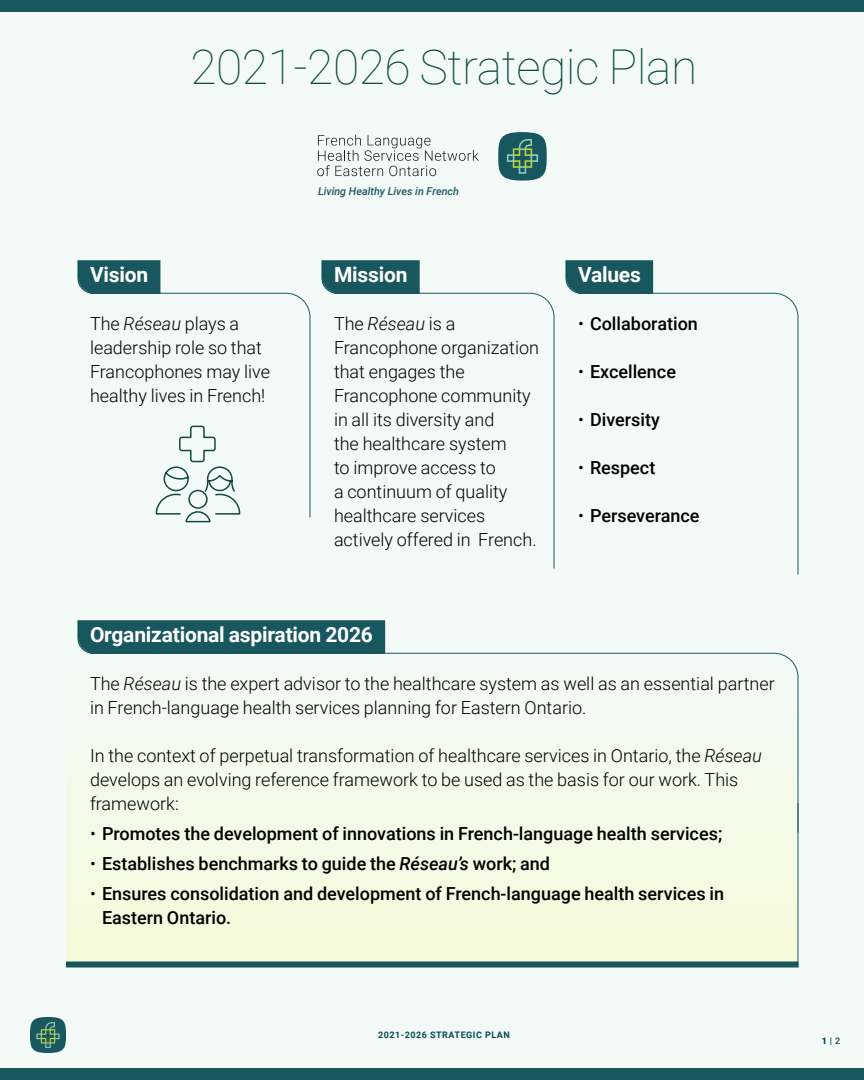
<style>
.page{position:relative;width:864px;height:1080px;background:#f3faf8}
.page>*{position:absolute;margin:0;border:0;box-sizing:border-box;transform-origin:0 0}
.Titre_H1{font:100 48px "Roboto";letter-spacing:-.01em;color:#0f4b41}
.Titre_H2{font:700 21px "Roboto";letter-spacing:-.01em;color:#fff}
.Texte_Paragraph_Bord{font:300 18px/24px "Roboto";color:#000}
.t1{font:500 18px/24px "Roboto";color:#000}
.t2{font:italic 500 10.8px "Roboto";color:#1a5860}
.t3{font:700 9px "Roboto";letter-spacing:.06em;color:#024951}
.t4{font:900 9px "Roboto";color:#024951}
.s1{font-style:italic}
.s2{font-weight:300}
.s3{font-weight:700}
.s4{font-weight:500}
</style>
<div class="page">
<div style="left:0;top:0;width:864px;height:12px;background:#19575f"></div>
<div style="left:0;top:1068px;width:864px;height:12px;background:#19575f"></div>
<div style="left:30px;top:1017px;width:36px;height:36px;background:#1a5860;border-radius:17px"></div>
<svg style="left:36px;top:1022px;width:24px;height:26px"></svg>
<div style="left:66px;top:758px;width:732px;height:204px;background:#f5fae0"></div>
<div style="left:498px;top:132px;width:49px;height:49px;background:#195760;border-radius:23px"></div>
<svg style="left:507px;top:139px;width:31px;height:35px"></svg>
<svg style="left:317px;top:135px;width:162px;height:41px"></svg>
<svg style="left:77px;top:260px;width:84px;height:34px;background:#215d65"></svg>
<svg style="left:89px;top:292px;width:222px;height:226px"></svg>
<svg style="left:321px;top:260px;width:99px;height:34px;background:#205c63"></svg>
<svg style="left:333px;top:292px;width:222px;height:277px"></svg>
<svg style="left:565px;top:260px;width:89px;height:34px;background:#225d65"></svg>
<svg style="left:577px;top:292px;width:222px;height:283px"></svg>
<svg style="left:155px;top:425px;width:86px;height:98px"></svg>
<div style="left:77px;top:620px;width:309px;height:34px;background:#19575f"></div>
<div style="left:89px;top:652px;width:710px;height:181px;background:#f3faef"></div>
<hr style="left:798px;top:803px;width:1px;height:165px;background:#19575f">
<div style="left:66px;top:962px;width:732px;height:6px;background:#19575f"></div>
<h1 class="Titre_H1" style="left:190px;top:33px;width:508px">2021-2026 Strategic Plan</h1>
<h2 class="Titre_H2" style="left:90px;top:260px;width:60px">Vision</h2>
<p class="Texte_Paragraph_Bord" style="left:90px;top:311px;width:182px">The <span class="s1">Réseau</span> plays a leadership role so that<br>Francophones may live healthy lives in French!</p>
<p class="t2" style="left:318px;top:184px;width:143px">Living Healthy Lives in French</p>
<h2 class="Titre_H2" style="left:334px;top:260px;width:75px">Mission</h2>
<p class="Texte_Paragraph_Bord" style="left:334px;top:311px;width:207px">The <span class="s1">Réseau</span> is a<br>Francophone organization that engages the<br>Francophone community in all its diversity and<br>the healthcare system<br>to improve access to<br>a continuum of quality healthcare services actively offered in French.</p>
<h2 class="Titre_H2" style="left:578px;top:260px;width:64px">Values</h2>
<p class="t1" style="left:578px;top:311px;width:121px"><span class="s2">•</span> Collaboration</p>
<p class="t1" style="left:578px;top:359px;width:100px"><span class="s2">•</span> Excellence</p>
<p class="t1" style="left:578px;top:407px;width:83px"><span class="s2">•</span> Diversity</p>
<p class="t1" style="left:578px;top:455px;width:79px"><span class="s2">•</span> Respect</p>
<p class="t1" style="left:578px;top:503px;width:123px"><span class="s2">•</span> Perseverance</p>
<h2 class="Titre_H2" style="left:90px;top:620px;width:284px">Organizational aspiration 2026</h2>
<p class="Texte_Paragraph_Bord" style="left:90px;top:671px;width:686px">The <span class="s1">Réseau</span> is the expert advisor to the healthcare system as well as an essential partner in French-language health services planning for Eastern Ontario.</p>
<p class="Texte_Paragraph_Bord" style="left:90px;top:743px;width:673px">In the context of perpetual transformation of healthcare services in Ontario, the <span class="s1">Réseau </span>develops an evolving reference framework to be used as the basis for our work. This framework:</p>
<p class="t1" style="left:90px;top:821px;width:634px"><span class="s2">•</span> Promotes the development of innovations in French-language health services;</p>
<p class="t1" style="left:90px;top:851px;width:462px"><span class="s2">•</span> Establishes benchmarks to guide the <span class="s1">Réseau’s</span> work; and</p>
<p class="t1" style="left:102px;top:881px;width:624px;text-indent:-12px"><span class="s2">•</span> Ensures consolidation and development of French-language health services in<br>Eastern Ontario.</p>
<p class="t3" style="left:378px;top:1028px;width:133px">2021-2026 STRATEGIC PLAN</p>
<p class="t4" style="left:822px;top:1034px;width:20px">1 <span class="s3">|</span> <span class="s4">2</span></p>
</div>
